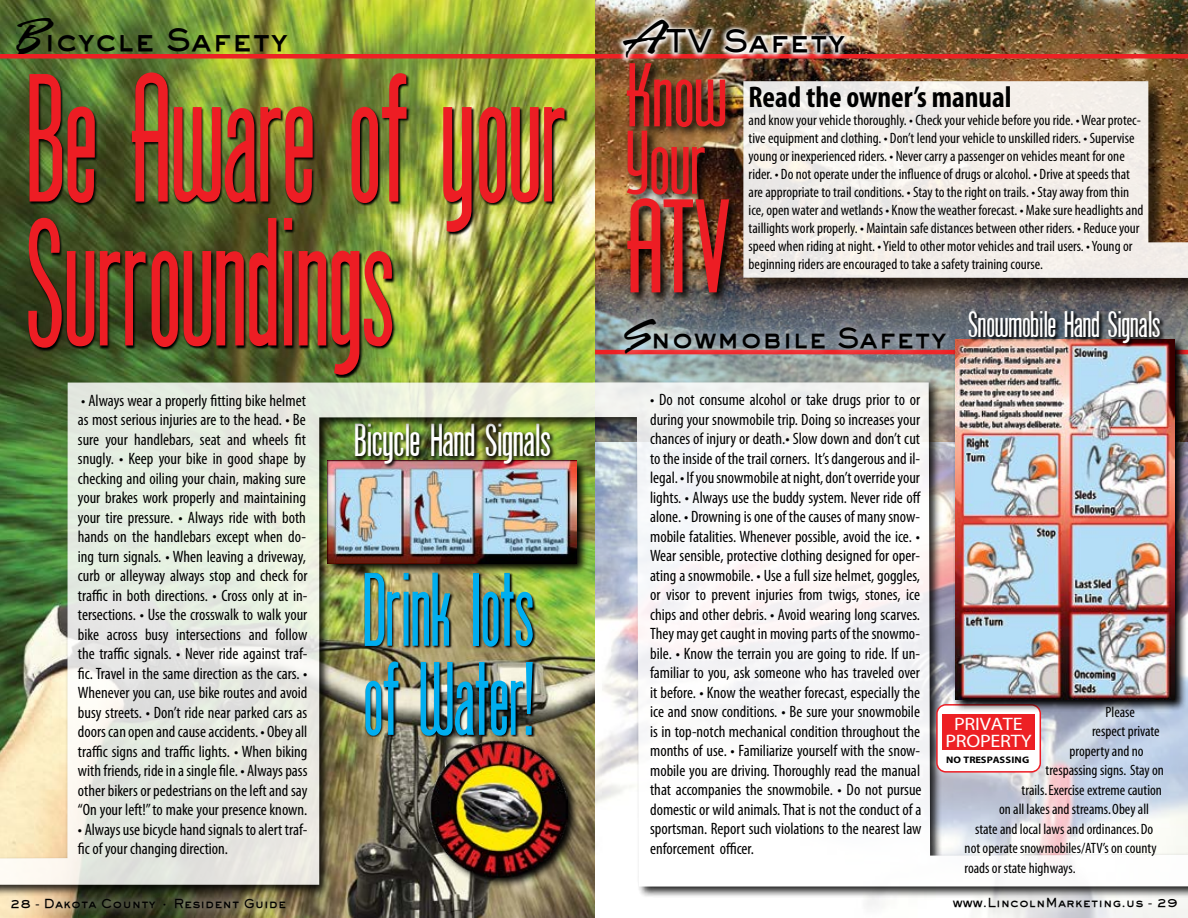
<style>
.page{position:relative;width:1188px;height:918px;background:#fff}
.page>*{position:absolute;margin:0;border:0;box-sizing:border-box;transform-origin:0 0}
.t1{font:175.8px/144px "Protege";color:#ed1d24;scale:.79 1}
.t2{font:128.25px "Protege";color:#ed1d24}
.t3{font:100.5px/89.1px "Protege";color:#00aeef;scale:.83 1}
.t4{font:87px/67.5px "Protege";color:#ed1d24}
.t5{font:45px "Protege";color:#fff}
.t6{font:36px "Protege";color:#fff}
.t7{font:800 30px "Gothic";color:#000}
.t8{font:700 condensed 30px "Myriad Pro";color:#000}
.t9{font:18.15px/16.8px "Myriad";letter-spacing:-.01em;color:#fff;text-align:center;scale:1.11 1}
.t10{font:condensed 16.5px/19.5px "Myriad Pro";color:#000;text-align:justify}
.t11{font:condensed 15px/18px "Myriad Pro";color:#000}
.t12{font:condensed 15px "Myriad";color:#000}
.t13{font:800 12px "Gothic";color:#000}
.t14{font:700 9.45px "Myriad";letter-spacing:.025em;color:#000;scale:1.11 1}
.s1{font-family:"Lambo Hmk";font-weight:700;font-size:45px}
.s2{font-family:"Lambo Hmk";font-weight:700;font-size:40.5px;color:#000}
</style>
<div class="page">
<img style="left:595px;top:0;width:593px;height:270px">
<img style="left:0;top:0;width:595px;height:918px">
<img style="left:29px;top:73px;width:539px;height:305px">
<hr style="left:0;top:54px;width:1188px;height:4px;background:#ed2124">
<img style="left:595px;top:270px;width:593px;height:648px">
<img style="left:0;top:379px;width:1188px;height:519px">
<img style="left:0;top:382px;width:1188px;height:505px">
<div style="left:651px;top:395px;width:274px;height:463px;background:#fff"></div>
<svg style="left:936px;top:704px;width:105px;height:69px"></svg>
<div style="left:942px;top:714px;width:92px;height:35px;background:#ed2024"></div>
<hr style="left:595px;top:350px;width:593px;height:4px;background:#ed2124">
<div style="left:613px;top:307px;width:344px;height:58px;background:#fff;opacity:.75"></div>
<img style="left:953px;top:337px;width:234px;height:374px">
<img style="left:955px;top:340px;width:220px;height:360px">
<img style="left:969px;top:311px;width:196px;height:36px">
<img style="left:625px;top:64px;width:116px;height:240px">
<div style="left:746px;top:83px;width:442px;height:214px;background:#000;opacity:.75"></div>
<svg style="left:743px;top:81px;width:445px;height:197px;background:#e7e1da"></svg>
<img style="left:617px;top:14px;width:234px;height:50px">
<div style="left:2px;top:890px;width:291px;height:27px;background:#fff;opacity:.75"></div>
<h3 class="t7" style="left:14px;top:20px;width:276px"><span class="s1">B</span>icycle Safety</h3>
<h1 class="t1" style="left:27px;top:71px;width:685px">Be Aware of your<br>Surroundings</h1>
<p class="t10" style="left:78px;top:390px;width:231px">• Always wear a properly fitting bike helmet as most serious injuries are to the head. • Be sure your handlebars, seat and wheels fit snugly. • Keep your bike in good shape by checking and oiling your chain, making sure your brakes work properly and maintaining your tire pressure. • Always ride with both hands on the handlebars except when do&shy;ing turn signals. • When leaving a driveway, curb or alleyway always stop and check for traffic in both directions. • Cross only at in&shy;tersections. • Use the crosswalk to walk your bike across busy intersections and follow the traffic signals. • Never ride against traf&shy;fic. Travel in the same direction as the cars. • Whenever you can, use bike routes and avoid busy streets. • Don’t ride near parked cars as doors can open and cause accidents. • Obey all traffic signs and traffic lights. • When biking with friends, ride in a single file. • Always pass other bikers or pedestrians on the left and say “On your left!” to make your presence known.</p>
<p class="t10" style="left:78px;top:819px;width:231px">• Always use bicycle hand signals to alert traf&shy;fic of your changing direction.</p>
<h3 class="t5" style="left:355px;top:414px;width:198px">Bicycle Hand Signals</h3>
<h3 class="t3" style="left:363px;top:567px;width:208px">Drink lots of Water!</h3>
<h3 class="t7" style="left:621px;top:21px;width:225px"><span class="s1">A</span>TV Safety</h3>
<h3 class="t4" style="left:626px;top:63px;width:103px">Know<br>Your</h3>
<h2 class="t2" style="left:626px;top:171px;width:106px">ATV</h2>
<h3 class="t8" style="left:749px;top:78px;width:264px">Read the owner’s manual</h3>
<p class="t11" style="left:749px;top:111px;width:396px">and know your vehicle thoroughly. • Check your vehicle before you ride. • Wear protec&shy;tive equipment and clothing. • Don’t lend your vehicle to unskilled riders. • Supervise young or inexperienced riders. • Never carry a passenger on vehicles meant for one rider. • Do not operate under the influence of drugs or alcohol. • Drive at speeds that are appropriate to trail conditions. • Stay to the right on trails. • Stay away from thin ice, open water and wetlands • Know the weather forecast. • Make sure headlights and taillights work properly. • Maintain safe distances between other riders. • Reduce your speed when riding at night. • Yield to other motor vehicles and trail users. • Young or beginning riders are encouraged to take a safety training course.</p>
<h3 class="t6" style="left:621px;top:303px;width:541px"><span class="s2">S</span><sub>nowmobile</sub> <sub>Safety</sub> Snowmobile Hand Signals</h3>
<p class="t10" style="left:650px;top:390px;width:273px">• Do not consume alcohol or take drugs prior to or during your snowmobile trip. Doing so increases your chances of injury or death.• Slow down and don’t cut to the inside of the trail corners. It’s dangerous and il&shy;legal. • If you snowmobile at night, don’t override your lights. • Always use the buddy system. Never ride off alone. • Drowning is one of the causes of many snow&shy;mobile fatalities. Whenever possible, avoid the ice. • Wear sensible, protective clothing designed for oper&shy;ating a snowmobile. • Use a full size helmet, goggles, or visor to prevent injuries from twigs, stones, ice chips and other debris. • Avoid wearing long scarves.<br>They may get caught in moving parts of the snowmo&shy;bile. • Know the terrain you are going to ride. If un&shy;familiar to you, ask someone who has traveled over it before. • Know the weather forecast, especially the ice and snow conditions. • Be sure your snowmobile is in top-notch mechanical condition throughout the months of use. • Familiarize yourself with the snow&shy;mobile you are driving. Thoroughly read the manual that accompanies the snowmobile. • Do not pursue domestic or wild animals. That is not the conduct of a sportsman. Report such violations to the nearest law enforcement officer.</p>
<p class="t12" style="left:1106px;top:704px;width:31px">Please</p>
<p class="t12" style="left:1092px;top:724px;width:69px">respect private</p>
<p class="t12" style="left:1070px;top:743px;width:75px">property and no</p>
<p class="t12" style="left:1046px;top:763px;width:120px">trespassing signs. Stay on</p>
<p class="t12" style="left:1022px;top:782px;width:142px">trails. Exercise extreme caution</p>
<p class="t12" style="left:999px;top:802px;width:151px">on all lakes and streams. Obey all</p>
<p class="t12" style="left:975px;top:821px;width:180px">state and local laws and ordinances. Do</p>
<p class="t12" style="left:965px;top:841px;width:193px">not operate snowmobiles/ATV’s on county</p>
<p class="t12" style="left:965px;top:860px;width:113px">roads or state highways.</p>
<p class="t9" style="left:945px;top:716px;width:79px">PRIVATE<br>PROPERTY</p>
<p class="t14" style="left:946px;top:755px;width:77px">NO TRESPASSING</p>
<p class="t13" style="left:10px;top:895px;width:278px">28 - Dakota County • Resident Guide</p>
<p class="t13" style="left:953px;top:895px;width:227px">www.LincolnMarketing.us - 29</p>
</div>
